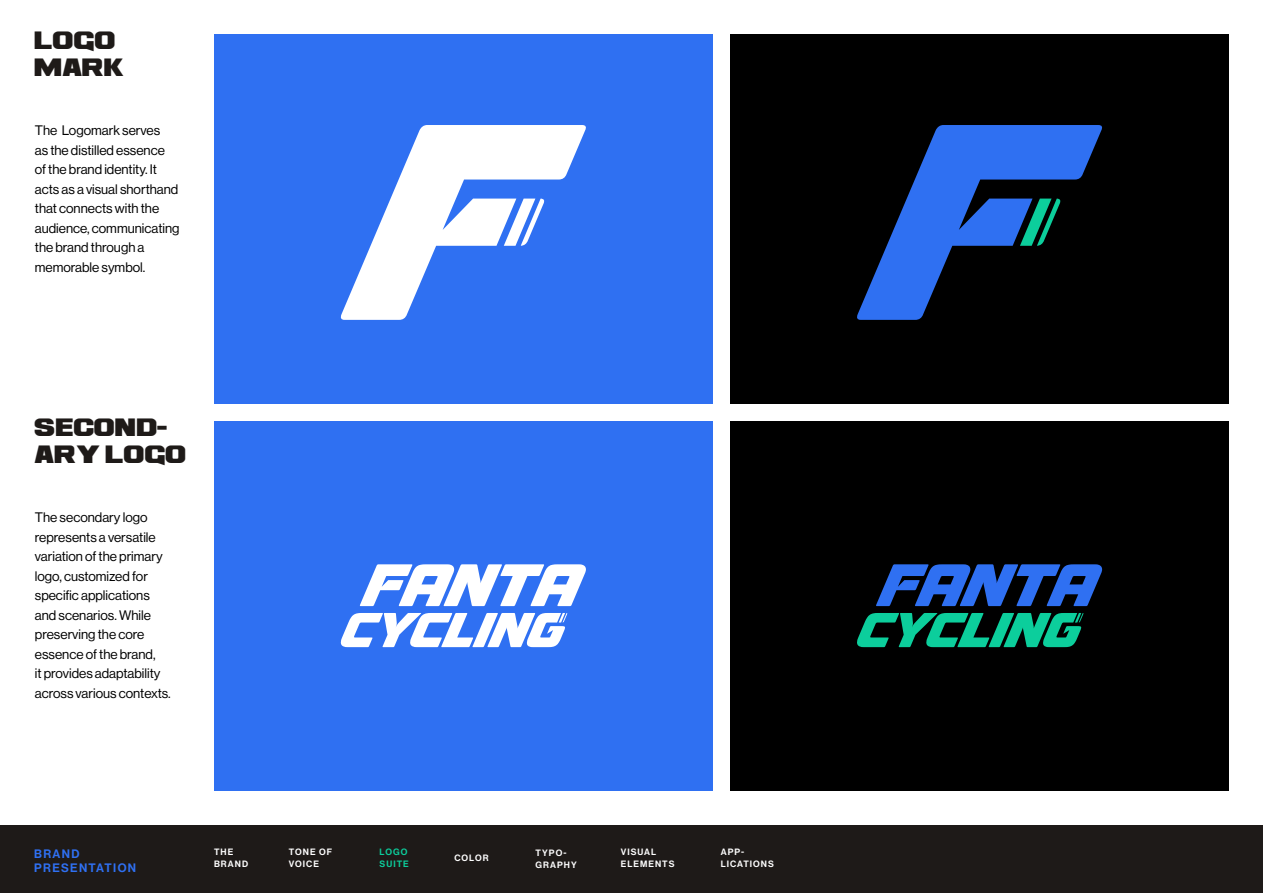
<style>
.page{position:relative;width:1263px;height:893px;background:#fff}
.page>*{position:absolute;margin:0;border:0;box-sizing:border-box;transform-origin:0 0}
.Heading_Type{font:19.5px/27px "Ash";letter-spacing:-.02em;color:#1e1a18}
.Body_Type{font:13.5px/19.5px "N Haas Grotesk DS Pro 55 Rg";color:#000}
.t1{font:12px "N Haas Grotesk DS Pro 65 Md";letter-spacing:.115em;color:#2f70f2}
.t2{font:9px/12px "N Haas Grotesk DS Pro 65 Md";letter-spacing:.115em;color:#fff}
.t3{font:9px/12px "N Haas Grotesk DS Pro 65 Md";letter-spacing:.115em;color:#0cce9c}
</style>
<div class="page">
<div style="left:214px;top:34px;width:499px;height:370px;background:#2f70f2"></div>
<div style="left:214px;top:421px;width:499px;height:370px;background:#2f70f2"></div>
<div style="left:730px;top:34px;width:499px;height:370px;background:#000"></div>
<div style="left:730px;top:421px;width:499px;height:370px;background:#000"></div>
<svg style="left:341px;top:125px;width:245px;height:195px"></svg>
<svg style="left:504px;top:199px;width:41px;height:47px"></svg>
<svg style="left:360px;top:564px;width:226px;height:42px"></svg>
<svg style="left:341px;top:613px;width:226px;height:34px"></svg>
<svg style="left:876px;top:564px;width:226px;height:42px"></svg>
<svg style="left:857px;top:613px;width:227px;height:34px"></svg>
<svg style="left:857px;top:125px;width:245px;height:195px"></svg>
<svg style="left:1020px;top:199px;width:41px;height:47px"></svg>
<div style="left:0;top:825px;width:1263px;height:68px;background:#1e1a18"></div>
<p class="Heading_Type" style="left:35px;top:28px;width:83px">LOGO</p>
<p class="Heading_Type" style="left:35px;top:55px;width:92px">MARK</p>
<p class="Body_Type" style="left:35px;top:121px;width:146px">The Logomark serves<br>as the distilled essence of the brand identity. It acts as a visual shorthand that connects with the audience, communicating the brand through a memorable symbol.</p>
<p class="Heading_Type" style="left:35px;top:415px;width:154px">SECOND-<br>ARY LOGO</p>
<p class="Body_Type" style="left:35px;top:508px;width:137px">The secondary logo represents a versatile variation of the primary logo, customized for specific applications and scenarios. While preserving the core essence of the brand,<br>it provides adaptability across various contexts.</p>
<p class="t1" style="left:34px;top:846px;width:47px">BRAND</p>
<p class="t1" style="left:34px;top:861px;width:104px">PRESENTATION</p>
<p class="t2" style="left:289px;top:846px;width:45px">TONE OF<br>VOICE</p>
<p class="t2" style="left:535px;top:846px;width:43px">TYPO-<br>GRAPHY</p>
<p class="t2" style="left:721px;top:846px;width:55px">APP-<br>LICATIONS</p>
<p class="t3" style="left:380px;top:846px;width:31px">LOGO<br>SUITE</p>
<p class="t2" style="left:214px;top:846px;width:36px">THE<br>BRAND</p>
<p class="t2" style="left:454px;top:852px;width:36px">COLOR</p>
<p class="t2" style="left:621px;top:846px;width:55px">VISUAL<br>ELEMENTS</p>
</div>
